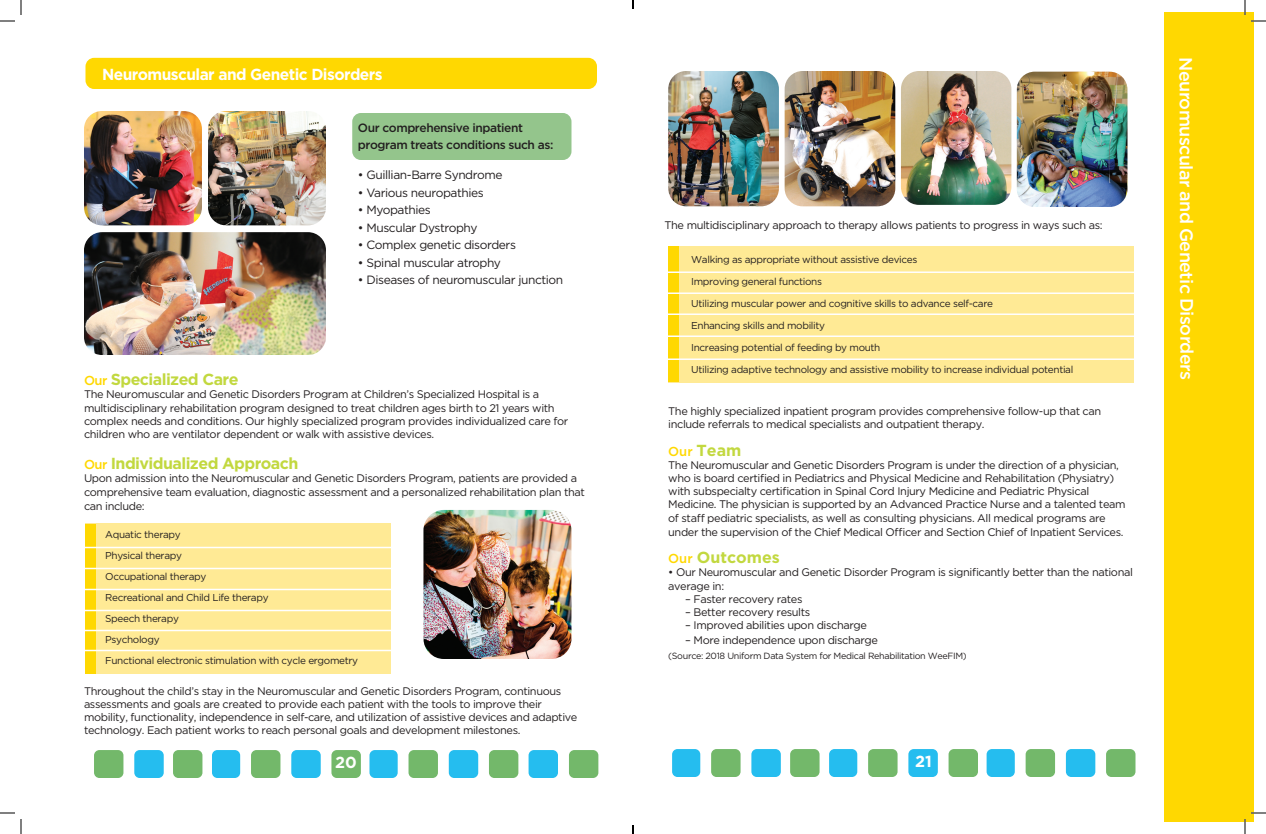
<style>
.page{position:relative;width:1266px;height:834px;background:#fff}
.page>*{position:absolute;margin:0;border:0;box-sizing:border-box;transform-origin:0 0}
.t1{font:500 18px "Gotham";letter-spacing:-.04em;color:#fff}
.t2{font:700 16px "Gotham";letter-spacing:-.035em;color:#c2d83f}
.t3{font:700 16px "Gotham";letter-spacing:-.035em;color:#fff}
.t4{font:700 16px "Gotham";color:#c2d83f}
.t5{font:12px "Gotham";letter-spacing:-.035em;color:#231f20}
.t6{font:500 12px/17px "Gotham";letter-spacing:-.035em;color:#231f20}
.t7{font:11px/13.2px "Gotham";letter-spacing:-.035em;color:#231f20}
.t8{font:10px/21px "Gotham";letter-spacing:-.035em;color:#231f20}
.t9{font:9px "Gotham";letter-spacing:-.035em;color:#231f20}
.s1{font-weight:500;font-size:13px;color:#ffd801}
</style>
<div class="page">
<div style="left:1193px;top:12px;width:61px;height:810px;background:#ffd801"></div>
<div style="left:1164px;top:12px;width:45px;height:810px;background:#ffd801"></div>
<img style="left:84px;top:232px;width:242px;height:123px">
<img style="left:84px;top:111px;width:118px;height:114px">
<img style="left:208px;top:111px;width:118px;height:114px">
<div style="left:352px;top:113px;width:219px;height:47px;background:#94c58c;border-radius:9px"></div>
<div style="left:85px;top:524px;width:306px;height:150px;background:#ffea95"></div>
<div style="left:85px;top:524px;width:11px;height:149px;background:#ffd801"></div>
<hr style="left:82px;top:547px;width:310px;height:1px;background:#fff">
<hr style="left:82px;top:568px;width:310px;height:1px;background:#fff">
<hr style="left:82px;top:589px;width:310px;height:1px;background:#fff">
<hr style="left:82px;top:610px;width:310px;height:1px;background:#fff">
<hr style="left:82px;top:630px;width:310px;height:1px;background:#fff">
<hr style="left:82px;top:650px;width:310px;height:1px;background:#fff">
<div style="left:85px;top:58px;width:512px;height:31px;background:#ffd801;border-radius:9px"></div>
<img style="left:423px;top:510px;width:148px;height:149px">
<div style="left:668px;top:246px;width:465px;height:136px;background:#ffea95"></div>
<div style="left:668px;top:246px;width:11px;height:136px;background:#ffd801"></div>
<hr style="left:667px;top:271px;width:473px;height:2px;background:#fff">
<hr style="left:667px;top:313px;width:473px;height:2px;background:#fff">
<hr style="left:667px;top:335px;width:473px;height:2px;background:#fff">
<hr style="left:667px;top:292px;width:473px;height:2px;background:#fff">
<hr style="left:667px;top:358px;width:473px;height:2px;background:#fff">
<img style="left:901px;top:71px;width:110px;height:134px">
<img style="left:668px;top:71px;width:111px;height:135px">
<img style="left:785px;top:71px;width:110px;height:135px">
<img style="left:1017px;top:72px;width:111px;height:135px">
<div style="left:369px;top:750px;width:29px;height:28px;background:#25bdef;border-radius:5px"></div>
<div style="left:409px;top:750px;width:29px;height:28px;background:#73b86a;border-radius:5px"></div>
<div style="left:449px;top:750px;width:29px;height:28px;background:#25bdef;border-radius:5px"></div>
<div style="left:489px;top:750px;width:29px;height:28px;background:#73b86a;border-radius:5px"></div>
<div style="left:529px;top:750px;width:29px;height:28px;background:#25bdef;border-radius:5px"></div>
<div style="left:212px;top:750px;width:28px;height:28px;background:#25bdef;border-radius:5px"></div>
<div style="left:251px;top:750px;width:29px;height:28px;background:#73b86a;border-radius:5px"></div>
<div style="left:291px;top:750px;width:30px;height:28px;background:#25bdef;border-radius:5px"></div>
<div style="left:331px;top:750px;width:30px;height:28px;background:#73b86a;border-radius:5px"></div>
<div style="left:173px;top:750px;width:29px;height:28px;background:#73b86a;border-radius:5px"></div>
<div style="left:94px;top:750px;width:29px;height:28px;background:#73b86a;border-radius:5px"></div>
<div style="left:134px;top:750px;width:30px;height:28px;background:#25bdef;border-radius:5px"></div>
<div style="left:569px;top:750px;width:29px;height:28px;background:#73b86a;border-radius:5px"></div>
<div style="left:987px;top:749px;width:28px;height:28px;background:#25bdef;border-radius:5px"></div>
<div style="left:1026px;top:749px;width:29px;height:28px;background:#73b86a;border-radius:5px"></div>
<div style="left:1066px;top:749px;width:29px;height:28px;background:#25bdef;border-radius:5px"></div>
<div style="left:1106px;top:749px;width:30px;height:28px;background:#73b86a;border-radius:5px"></div>
<div style="left:829px;top:749px;width:28px;height:28px;background:#25bdef;border-radius:5px"></div>
<div style="left:868px;top:749px;width:30px;height:28px;background:#73b86a;border-radius:5px"></div>
<div style="left:908px;top:749px;width:30px;height:28px;background:#25bdef;border-radius:5px"></div>
<div style="left:949px;top:749px;width:29px;height:28px;background:#73b86a;border-radius:5px"></div>
<div style="left:790px;top:749px;width:30px;height:28px;background:#73b86a;border-radius:5px"></div>
<div style="left:672px;top:749px;width:28px;height:28px;background:#25bdef;border-radius:5px"></div>
<div style="left:711px;top:749px;width:30px;height:28px;background:#73b86a;border-radius:5px"></div>
<div style="left:751px;top:749px;width:30px;height:28px;background:#25bdef;border-radius:5px"></div>
<svg style="left:0;top:0;width:22px;height:22px"></svg>
<svg style="left:0;top:812px;width:22px;height:22px"></svg>
<svg style="left:1244px;top:0;width:22px;height:22px"></svg>
<svg style="left:1244px;top:812px;width:22px;height:22px"></svg>
<svg style="left:632px;top:0;width:2px;height:9px"></svg>
<svg style="left:632px;top:825px;width:2px;height:9px"></svg>
<h2 class="t3" style="left:102px;top:64px;width:282px">Neuromuscular and Genetic Disorders</h2>
<p class="t6" style="left:358px;top:119px;width:197px">Our comprehensive inpatient program treats conditions such as:</p>
<p class="t5" style="left:358px;top:167px;width:146px">• Guillian-Barre Syndrome</p>
<p class="t5" style="left:358px;top:185px;width:127px">• Various neuropathies</p>
<p class="t5" style="left:358px;top:202px;width:74px">• Myopathies</p>
<p class="t5" style="left:358px;top:220px;width:121px">• Muscular Dystrophy</p>
<p class="t5" style="left:358px;top:237px;width:160px">• Complex genetic disorders</p>
<p class="t5" style="left:358px;top:255px;width:145px">• Spinal muscular atrophy</p>
<p class="t5" style="left:358px;top:272px;width:207px">• Diseases of neuromuscular junction</p>
<h2 class="t2" style="left:84px;top:369px;width:156px"><span class="s1">Our</span> Specialized Care</h2>
<p class="t7" style="left:84px;top:388px;width:486px">The Neuromuscular and Genetic Disorders Program at Children’s Specialized Hospital is a multidisciplinary rehabilitation program designed to treat children ages birth to 21 years with complex needs and conditions. Our highly specialized program provides individualized care for children who are ventilator dependent or walk with assistive devices.</p>
<h2 class="t2" style="left:84px;top:453px;width:216px"><span class="s1">Our</span> Individualized Approach</h2>
<p class="t7" style="left:84px;top:472px;width:502px">Upon admission into the Neuromuscular and Genetic Disorders Program, patients are provided a comprehensive team evaluation, diagnostic assessment and a personalized rehabilitation plan that</p>
<p class="t7" style="left:84px;top:499px;width:62px">can include:</p>
<p class="t8" style="left:105px;top:524px;width:254px">Aquatic therapy<br>Physical therapy<br>Occupational therapy<br>Recreational and Child Life therapy<br>Speech therapy<br>Psychology<br>Functional electronic stimulation with cycle ergometry</p>
<p class="t7" style="left:84px;top:684px;width:495px">Throughout the child’s stay in the Neuromuscular and Genetic Disorders Program, continuous assessments and goals are created to provide each patient with the tools to improve their mobility, functionality, independence in self-care, and utilization of assistive devices and adaptive technology. Each patient works to reach personal goals and development milestones.</p>
<p class="t7" style="left:664px;top:218px;width:440px">The multidisciplinary approach to therapy allows patients to progress in ways such as:</p>
<p class="t8" style="left:691px;top:248px;width:228px">Walking as appropriate without assistive devices</p>
<p class="t8" style="left:691px;top:270px;width:132px">Improving general functions</p>
<p class="t8" style="left:691px;top:292px;width:303px">Utilizing muscular power and cognitive skills to advance self-care</p>
<p class="t8" style="left:691px;top:314px;width:135px">Enhancing skills and mobility</p>
<p class="t8" style="left:691px;top:336px;width:191px">Increasing potential of feeding by mouth</p>
<p class="t8" style="left:691px;top:358px;width:384px">Utilizing adaptive technology and assistive mobility to increase individual potential</p>
<p class="t7" style="left:668px;top:405px;width:435px">The highly specialized inpatient program provides comprehensive follow-up that can include referrals to medical specialists and outpatient therapy.</p>
<h2 class="t2" style="left:668px;top:439px;width:75px"><span class="s1">Our</span> Team</h2>
<p class="t7" style="left:668px;top:458px;width:459px">The Neuromuscular and Genetic Disorders Program is under the direction of a physician, who is board certified in Pediatrics and Physical Medicine and Rehabilitation (Physiatry) with subspecialty certification in Spinal Cord Injury Medicine and Pediatric Physical Medicine. The physician is supported by an Advanced Practice Nurse and a talented team of staff pediatric specialists, as well as consulting physicians. All medical programs are</p>
<p class="t7" style="left:668px;top:525px;width:457px">under the supervision of the Chief Medical Officer and Section Chief of Inpatient Services.</p>
<h2 class="t4" style="left:668px;top:547px;width:113px"><span class="s1">Our</span> Outcomes</h2>
<p class="t7" style="left:668px;top:566px;width:466px">• Our Neuromuscular and Genetic Disorder Program is significantly better than the national average in:</p>
<p class="t7" style="left:685px;top:592px;width:119px">– Faster recovery rates</p>
<p class="t7" style="left:685px;top:605px;width:127px">– Better recovery results</p>
<p class="t7" style="left:685px;top:619px;width:183px">– Improved abilities upon discharge</p>
<p class="t7" style="left:685px;top:633px;width:194px">– More independence upon discharge</p>
<p class="t9" style="left:668px;top:650px;width:300px">(Source: 2018 Uniform Data System for Medical Rehabilitation WeeFIM)</p>
<h2 class="t3" style="left:335px;top:752px;width:23px">20</h2>
<h2 class="t3" style="left:915px;top:751px;width:18px">21</h2>
<h1 class="t1" style="left:1198px;top:57px;width:324px;rotate:90deg">Neuromuscular and Genetic Disorders</h1>
</div>
